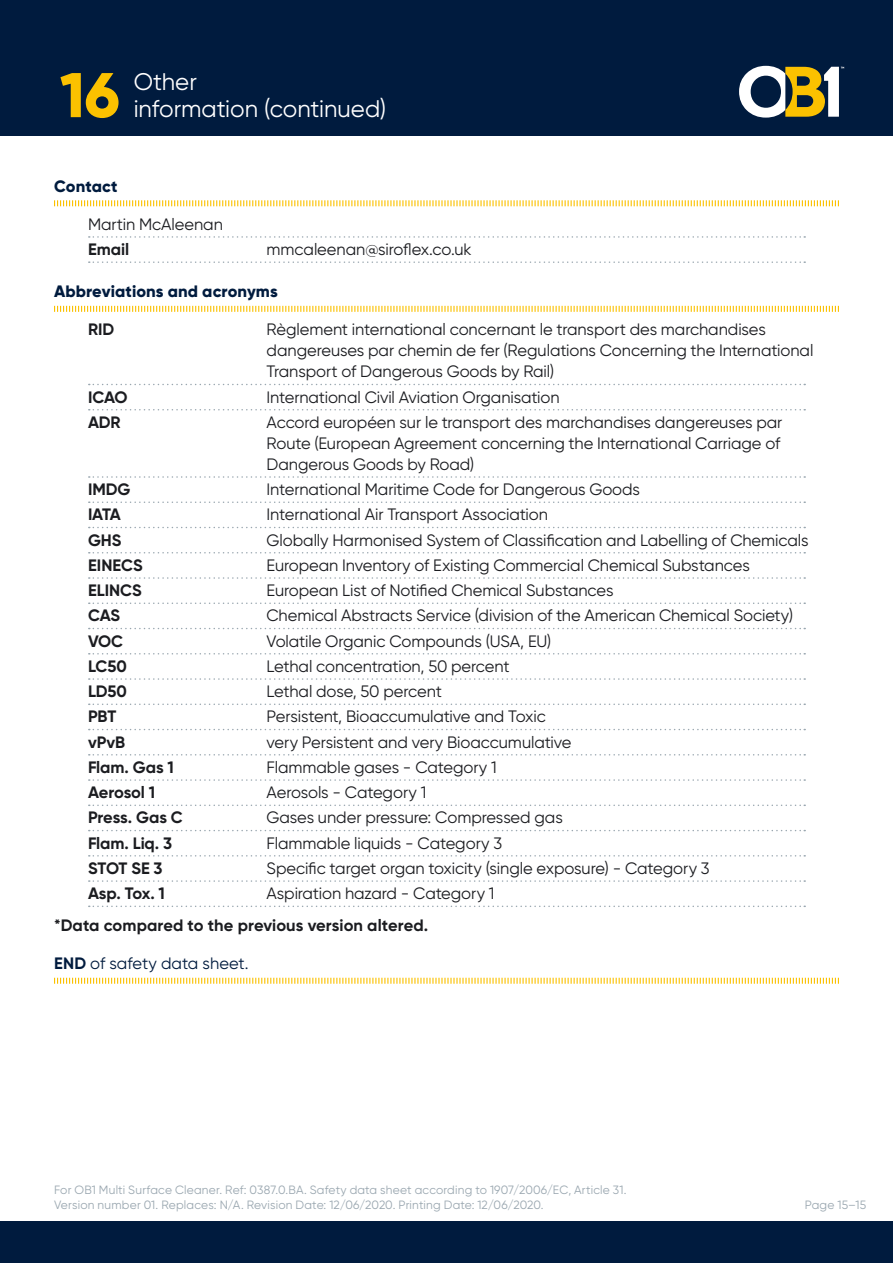
<style>
.page{position:relative;width:893px;height:1263px;background:#fff}
.page>*{position:absolute;margin:0;border:0;box-sizing:border-box;transform-origin:0 0}
.Section_Number{font:800 63px "Gilroy";color:#fbc100}
.Main_Section{font:24px/27px "Gilroy";color:#fff}
.Subset{font:16.5px/21px "Gilroy";letter-spacing:-.005em;color:#1b1c20}
.Subset-2{font:700 16.5px "Gilroy";letter-spacing:-.005em;color:#1b1c20}
.NOTE{font:700 16.5px "Gilroy";letter-spacing:.005em;color:#1b1c20}
.Section{font:800 16.5px "Gilroy";letter-spacing:.005em;color:#001b3e}
.Section-2{font:16.5px "Gilroy";color:#001b3e}
.t1{font:12px/15px "Gilroy";letter-spacing:.015em;color:#9aa7b0}
.s1{font-weight:700}
</style>
<div class="page">
<div style="left:0;top:0;width:893px;height:136px;background:#001b3e"></div>
<svg style="left:739px;top:66px;width:105px;height:52px"></svg>
<div style="left:0;top:1222px;width:893px;height:41px;background:#001b3e"></div>
<svg style="left:54px;top:200px;width:785px;height:7px"></svg>
<svg style="left:89px;top:236px;width:716px;height:2px"></svg>
<svg style="left:89px;top:261px;width:716px;height:2px"></svg>
<svg style="left:54px;top:305px;width:785px;height:7px"></svg>
<svg style="left:89px;top:384px;width:716px;height:1px"></svg>
<svg style="left:89px;top:409px;width:716px;height:1px"></svg>
<svg style="left:89px;top:476px;width:716px;height:2px"></svg>
<svg style="left:89px;top:501px;width:716px;height:2px"></svg>
<svg style="left:89px;top:527px;width:716px;height:1px"></svg>
<svg style="left:89px;top:552px;width:716px;height:1px"></svg>
<svg style="left:89px;top:577px;width:716px;height:2px"></svg>
<svg style="left:89px;top:602px;width:716px;height:2px"></svg>
<svg style="left:89px;top:628px;width:716px;height:1px"></svg>
<svg style="left:89px;top:653px;width:716px;height:1px"></svg>
<svg style="left:89px;top:678px;width:716px;height:2px"></svg>
<svg style="left:89px;top:703px;width:716px;height:2px"></svg>
<svg style="left:89px;top:729px;width:716px;height:1px"></svg>
<svg style="left:89px;top:754px;width:716px;height:1px"></svg>
<svg style="left:89px;top:779px;width:716px;height:2px"></svg>
<svg style="left:89px;top:804px;width:716px;height:2px"></svg>
<svg style="left:89px;top:830px;width:716px;height:1px"></svg>
<svg style="left:89px;top:855px;width:716px;height:1px"></svg>
<svg style="left:89px;top:880px;width:716px;height:2px"></svg>
<svg style="left:89px;top:905px;width:716px;height:2px"></svg>
<svg style="left:54px;top:977px;width:785px;height:7px"></svg>
<p class="Section_Number" style="left:60px;top:55px;width:61px">16</p>
<p class="Main_Section" style="left:134px;top:68px;width:254px">Other<br>information (continued)</p>
<p class="Section" style="left:54px;top:176px;width:65px">Contact</p>
<p class="Subset" style="left:88px;top:213px;width:136px">Martin McAleenan</p>
<p class="Subset-2" style="left:88px;top:239px;width:43px">Email</p>
<p class="Subset" style="left:267px;top:239px;width:207px">mmcaleenan@siroflex.co.uk</p>
<p class="Section" style="left:54px;top:281px;width:225px">Abbreviations and acronyms</p>
<p class="Subset-2" style="left:88px;top:319px;width:28px">RID</p>
<p class="Subset" style="left:267px;top:319px;width:548px">Règlement international concernant le transport des marchandises dangereuses par chemin de fer (Regulations Concerning the International<br>Transport of Dangerous Goods by Rail)</p>
<p class="Subset-2" style="left:88px;top:386px;width:41px">ICAO</p>
<p class="Subset" style="left:267px;top:386px;width:294px">International Civil Aviation Organisation</p>
<p class="Subset-2" style="left:88px;top:412px;width:34px">ADR</p>
<p class="Subset" style="left:267px;top:411px;width:517px">Accord européen sur le transport des marchandises dangereuses par<br>Route (European Agreement concerning the International Carriage of<br>Dangerous Goods by Road)</p>
<p class="Subset-2" style="left:88px;top:479px;width:44px">IMDG</p>
<p class="Subset" style="left:267px;top:479px;width:375px">International Maritime Code for Dangerous Goods</p>
<p class="Subset-2" style="left:88px;top:504px;width:34px">IATA</p>
<p class="Subset" style="left:267px;top:504px;width:283px">International Air Transport Association</p>
<p class="Subset-2" style="left:88px;top:529px;width:35px">GHS</p>
<p class="Subset" style="left:267px;top:529px;width:543px">Globally Harmonised System of Classification and Labelling of Chemicals</p>
<p class="Subset-2" style="left:88px;top:555px;width:56px">EINECS</p>
<p class="Subset" style="left:267px;top:554px;width:485px">European Inventory of Existing Commercial Chemical Substances</p>
<p class="Subset-2" style="left:88px;top:580px;width:55px">ELINCS</p>
<p class="Subset" style="left:267px;top:580px;width:348px">European List of Notified Chemical Substances</p>
<p class="Subset-2" style="left:88px;top:605px;width:34px">CAS</p>
<p class="Subset" style="left:267px;top:605px;width:528px">Chemical Abstracts Service (division of the American Chemical Society)</p>
<p class="Subset-2" style="left:88px;top:630px;width:37px">VOC</p>
<p class="Subset" style="left:267px;top:630px;width:286px">Volatile Organic Compounds (USA, EU)</p>
<p class="Subset-2" style="left:88px;top:656px;width:40px">LC50</p>
<p class="Subset" style="left:267px;top:655px;width:244px">Lethal concentration, 50 percent</p>
<p class="Subset-2" style="left:88px;top:681px;width:40px">LD50</p>
<p class="Subset" style="left:267px;top:681px;width:177px">Lethal dose, 50 percent</p>
<p class="Subset-2" style="left:88px;top:706px;width:30px">PBT</p>
<p class="Subset" style="left:267px;top:706px;width:281px">Persistent, Bioaccumulative and Toxic</p>
<p class="Subset-2" style="left:88px;top:731px;width:39px">vPvB</p>
<p class="Subset" style="left:267px;top:731px;width:306px">very Persistent and very Bioaccumulative</p>
<p class="Subset-2" style="left:88px;top:757px;width:87px">Flam. Gas 1</p>
<p class="Subset" style="left:267px;top:756px;width:232px">Flammable gases - Category 1</p>
<p class="Subset-2" style="left:88px;top:782px;width:69px">Aerosol 1</p>
<p class="Subset" style="left:267px;top:782px;width:161px">Aerosols - Category 1</p>
<p class="Subset-2" style="left:88px;top:807px;width:96px">Press. Gas C</p>
<p class="Subset" style="left:267px;top:807px;width:298px">Gases under pressure: Compressed gas</p>
<p class="Subset-2" style="left:88px;top:833px;width:86px">Flam. Liq. 3</p>
<p class="Subset" style="left:267px;top:832px;width:237px">Flammable liquids - Category 3</p>
<p class="Subset-2" style="left:88px;top:858px;width:76px">STOT SE 3</p>
<p class="Subset" style="left:267px;top:857px;width:444px">Specific target organ toxicity (single exposure) - Category 3</p>
<p class="Subset-2" style="left:88px;top:883px;width:78px">Asp. Tox. 1</p>
<p class="Subset" style="left:267px;top:883px;width:229px">Aspiration hazard - Category 1</p>
<p class="NOTE" style="left:54px;top:915px;width:376px">*Data compared to the previous version altered.</p>
<p class="Section-2" style="left:54px;top:953px;width:196px"><span class="s1">END</span> of safety data sheet.</p>
<p class="t1" style="left:54px;top:1182px;width:574px">For OB1 Multi Surface Cleaner. Ref: 0387.0.BA. Safety data sheet according to 1907/2006/EC, Article 31.<br>Version number 01. Replaces: N/A. Revision Date: 12/06/2020. Printing Date: 12/06/2020.</p>
<p class="t1" style="left:805px;top:1197px;width:63px">Page 15–15</p>
</div>
